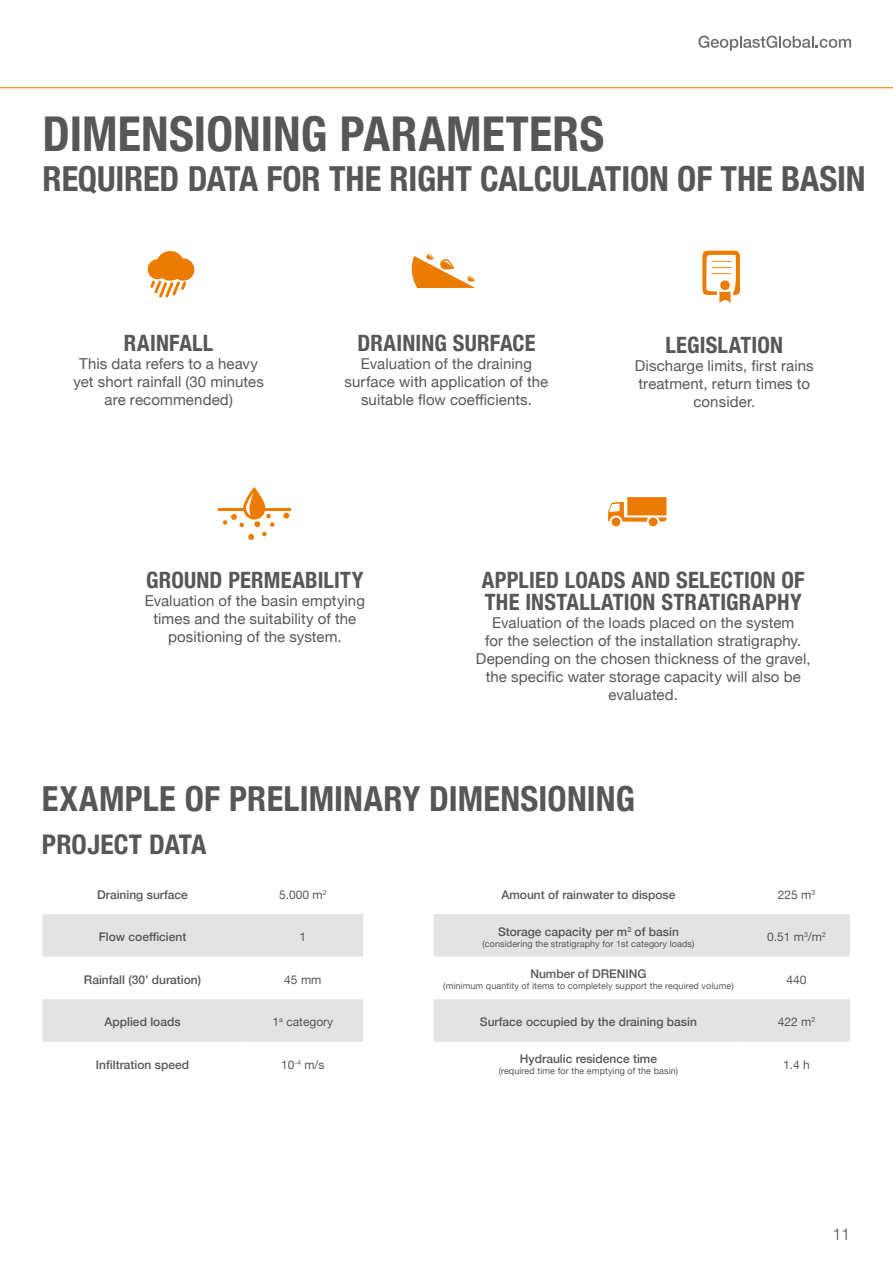
<style>
.page{position:relative;width:893px;height:1263px;background:#fff}
.page>*{position:absolute;margin:0;border:0;box-sizing:border-box;transform-origin:0 0}
.t1{font:700 condensed 48px "Helvetica Neue";color:#575756}
.t2{font:700 condensed 34.5px "Helvetica Neue";color:#575756}
.t3{font:700 condensed 27px "Helvetica Neue";letter-spacing:.005em;color:#575756}
.t4{font:700 condensed 22.5px/22.5px "Helvetica Neue";letter-spacing:.01em;color:#575756}
.t5{font:300 16.5px "Helvetica Neue";color:#575756}
.t6{font:15px/18px "Helvetica Neue";letter-spacing:.005em;color:#575756;text-align:center}
.t7{font:500 12px "Helvetica Neue";color:#575756}
.t8{font:12px "Helvetica Neue";color:#575756}
.t9{font:9px "Helvetica Neue";letter-spacing:.01em;color:#575756}
</style>
<div class="page">
<hr style="left:0;top:87px;width:893px;height:1px;background:#ec7c01">
<svg style="left:698px;top:36px;width:153px;height:15px"></svg>
<svg style="left:42px;top:914px;width:321px;height:128px"></svg>
<hr style="left:242px;top:957px;width:1px;height:42px;background:#fff">
<hr style="left:42px;top:957px;width:1px;height:42px;background:#fff">
<svg style="left:434px;top:914px;width:416px;height:128px;fill:#e3e3e3"></svg>
<hr style="left:849px;top:957px;width:1px;height:42px;background:#fff">
<hr style="left:743px;top:957px;width:1px;height:42px;background:#fff">
<svg style="left:411px;top:254px;width:64px;height:34px"></svg>
<svg style="left:147px;top:251px;width:47px;height:47px"></svg>
<hr style="left:218px;top:509px;width:26px;height:2px;background:#ec7c01">
<hr style="left:260px;top:509px;width:31px;height:2px;background:#ec7c01">
<svg style="left:283px;top:512px;width:6px;height:6px"></svg>
<svg style="left:223px;top:487px;width:52px;height:53px"></svg>
<svg style="left:608px;top:497px;width:58px;height:29px"></svg>
<div style="left:649px;top:517px;width:9px;height:9px;background:#ec7c01;border-radius:50%"></div>
<svg style="left:702px;top:251px;width:38px;height:52px"></svg>
<h1 class="t1" style="left:43px;top:94px;width:563px">DIMENSIONING PARAMETERS</h1>
<h2 class="t2" style="left:43px;top:150px;width:824px">REQUIRED DATA FOR THE RIGHT CALCULATION OF THE BASIN</h2>
<h3 class="t4" style="left:124px;top:330px;width:91px">RAINFALL</h3>
<p class="t6" style="left:73px;top:356px;width:192px">This data refers to a heavy yet short rainfall (30 minutes are recommended)</p>
<h3 class="t4" style="left:357px;top:330px;width:180px">DRAINING SURFACE</h3>
<p class="t6" style="left:345px;top:356px;width:205px">Evaluation of the draining surface with application of the suitable flow coefficients.</p>
<h3 class="t4" style="left:665px;top:333px;width:119px">LEGISLATION</h3>
<p class="t6" style="left:635px;top:358px;width:180px">Discharge limits, first rains treatment, return times to consider.</p>
<h3 class="t4" style="left:146px;top:567px;width:219px">GROUND PERMEABILITY</h3>
<p class="t6" style="left:145px;top:592px;width:222px">Evaluation of the basin emptying times and the suitability of the positioning of the system.</p>
<h3 class="t4" style="left:482px;top:567px;width:324px">APPLIED LOADS AND SELECTION OF<br>THE INSTALLATION STRATIGRAPHY</h3>
<p class="t6" style="left:476px;top:615px;width:336px">Evaluation of the loads placed on the system<br>for the selection of the installation stratigraphy.<br>Depending on the chosen thickness of the gravel, the specific water storage capacity will also be evaluated.</p>
<h2 class="t2" style="left:42px;top:770px;width:595px">EXAMPLE OF PRELIMINARY DIMENSIONING</h2>
<h3 class="t3" style="left:42px;top:822px;width:166px">PROJECT DATA</h3>
<p class="t7" style="left:97px;top:885px;width:92px">Draining surface</p>
<p class="t8" style="left:279px;top:886px;width:49px">5.000 m<sup>2</sup></p>
<p class="t7" style="left:99px;top:927px;width:89px">Flow coefficient</p>
<p class="t8" style="left:300px;top:928px;width:8px">1</p>
<p class="t7" style="left:84px;top:970px;width:119px">Rainfall (30’ duration)</p>
<p class="t8" style="left:284px;top:971px;width:39px">45 mm</p>
<p class="t7" style="left:105px;top:1012px;width:78px">Applied loads</p>
<p class="t8" style="left:273px;top:1013px;width:62px">1<sup>a</sup> category</p>
<p class="t7" style="left:96px;top:1055px;width:95px">Infiltration speed</p>
<p class="t8" style="left:281px;top:1056px;width:45px">10<sup>-4</sup> m/s</p>
<p class="t7" style="left:501px;top:885px;width:176px">Amount of rainwater to dispose</p>
<p class="t8" style="left:778px;top:886px;width:39px">225 m<sup>3</sup></p>
<p class="t7" style="left:498px;top:922px;width:182px">Storage capacity per m<sup>2</sup> of basin</p>
<p class="t9" style="left:482px;top:937px;width:213px">(considering the stratigraphy for 1st category loads)</p>
<p class="t8" style="left:767px;top:928px;width:60px">0.51 m<sup>3</sup>/m<sup>2</sup></p>
<p class="t7" style="left:530px;top:964px;width:118px">Number of DRENING</p>
<p class="t9" style="left:443px;top:979px;width:292px">(minimum quantity of items to completely support the required volume)</p>
<p class="t8" style="left:786px;top:971px;width:22px">440</p>
<p class="t7" style="left:480px;top:1012px;width:218px">Surface occupied by the draining basin</p>
<p class="t8" style="left:778px;top:1013px;width:39px">422 m<sup>2</sup></p>
<p class="t7" style="left:520px;top:1049px;width:139px">Hydraulic residence time</p>
<p class="t9" style="left:499px;top:1064px;width:181px">(required time for the emptying of the basin)</p>
<p class="t8" style="left:783px;top:1056px;width:28px">1.4 h</p>
<p class="t5" style="left:833px;top:1220px;width:19px">11</p>
</div>
